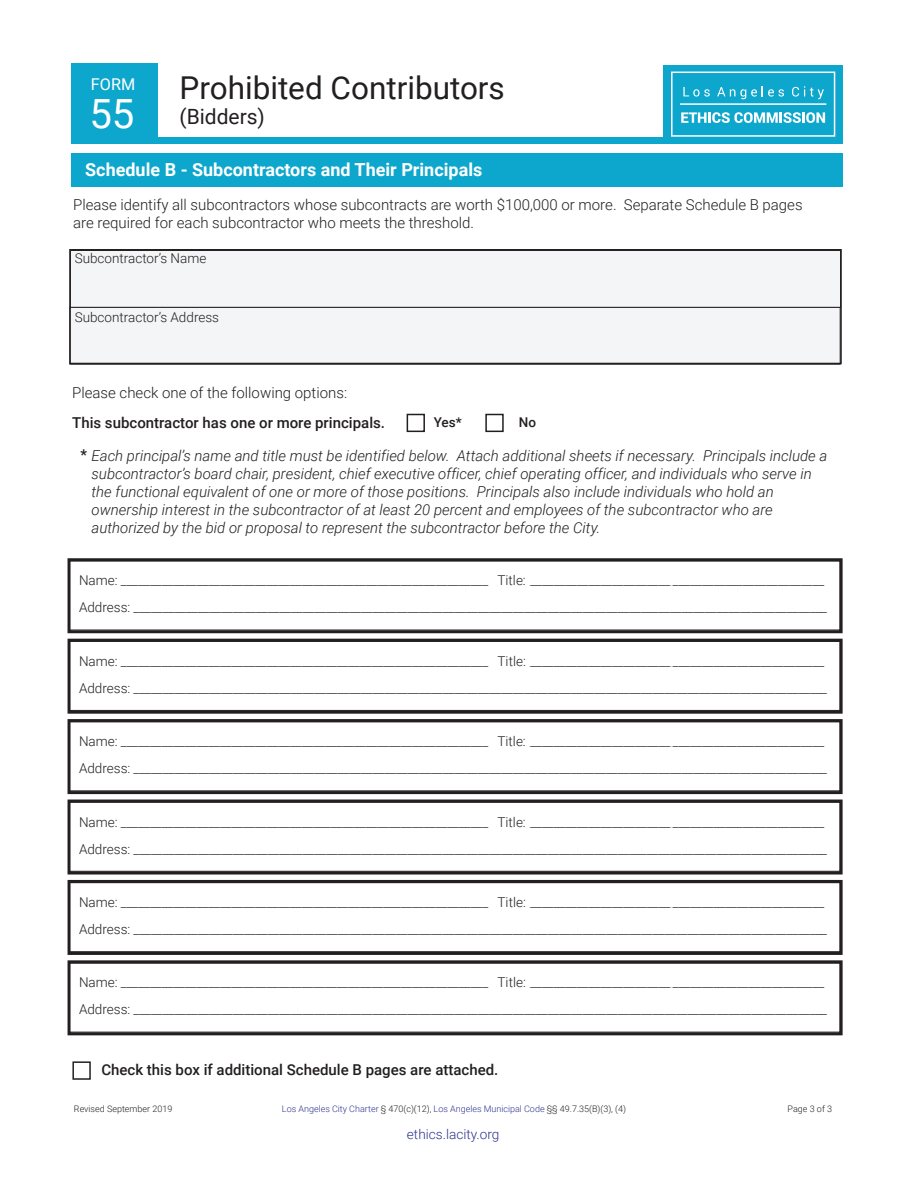
<style>
.page{position:relative;width:918px;height:1188px;background:#fff}
.page>*{position:absolute;margin:0;border:0;box-sizing:border-box;transform-origin:0 0}
.t1{font:40.2px "Roboto";color:#fff}
.t2{font:31.5px "Roboto";color:#231f20}
.t3{font:21px "Roboto";color:#231f20}
.t4{font:700 18px "Roboto";color:#fff}
.t5{font:16.2px "Roboto";color:#fff}
.t6{font:italic 300 15px/18px "Roboto";color:#231f20}
.t7{font:300 15px/18px "Roboto";color:#231f20}
.t8{font:500 15px "Roboto";color:#231f20}
.t9{font:300 13.5px/27px "Roboto";color:#231f20}
.t10{font:300 13.5px "Roboto";color:#2d3490}
.t11{font:500 13.5px "Roboto";color:#231f20}
.t12{font:300 9px "Roboto";color:#2d3490}
.t13{font:300 9px "Roboto";color:#231f20}
.t14{font:300 3px "Roboto";color:#231f20}
.s1{font-weight:500;font-style:normal}
.s2{color:#231f20}
</style>
<div class="page">
<div style="left:664px;top:65px;width:179px;height:78px;background:#0da7cd"></div>
<div style="left:671px;top:72px;width:164px;height:65px;border:2px solid #fff"></div>
<svg style="left:683px;top:87px;width:27px;height:10px"></svg>
<svg style="left:717px;top:86px;width:67px;height:13px"></svg>
<svg style="left:792px;top:86px;width:32px;height:13px"></svg>
<hr style="left:680px;top:103px;width:146px;height:2px;background:#fff">
<svg style="left:681px;top:112px;width:144px;height:11px"></svg>
<div style="left:71px;top:63px;width:87px;height:80px;background:#0da7cd"></div>
<div style="left:71px;top:137px;width:771px;height:6px;background:#0da7cd"></div>
<div style="left:71px;top:153px;width:771px;height:34px;background:#0da7cd"></div>
<div style="left:70px;top:307px;width:770px;height:57px;background:#f4f5f6"></div>
<div style="left:70px;top:250px;width:771px;height:57px;background:#f4f5f6"></div>
<div style="left:70px;top:250px;width:771px;height:58px;border:1px solid #231f20"></div>
<div style="left:69px;top:249px;width:773px;height:115px;border:2px solid #231f20"></div>
<div style="left:68px;top:558px;width:775px;height:75px;border:3px solid #231f20"></div>
<div style="left:68px;top:639px;width:775px;height:75px;border:3px solid #231f20"></div>
<div style="left:68px;top:719px;width:775px;height:75px;border:3px solid #231f20"></div>
<div style="left:68px;top:800px;width:775px;height:75px;border:3px solid #231f20"></div>
<div style="left:68px;top:880px;width:775px;height:75px;border:3px solid #231f20"></div>
<div style="left:68px;top:960px;width:775px;height:75px;border:3px solid #231f20"></div>
<div style="left:407px;top:414px;width:18px;height:18px;border:2px solid #231f20"></div>
<div style="left:485px;top:414px;width:19px;height:18px;border:2px solid #231f20"></div>
<div style="left:72px;top:1061px;width:19px;height:19px;border:2px solid #231f20"></div>
<p class="t5" style="left:91px;top:73px;width:46px">FORM</p>
<h2 class="t2" style="left:180px;top:65px;width:327px">Prohibited Contributors</h2>
<h3 class="t3" style="left:180px;top:102px;width:87px">(Bidders)</h3>
<h1 class="t1" style="left:89px;top:85px;width:47px">55</h1>
<h3 class="t4" style="left:85px;top:157px;width:399px">Schedule B - Subcontractors and Their Principals</h3>
<p class="t7" style="left:73px;top:195px;width:731px">Please identify all subcontractors whose subcontracts are worth $100,000 or more. Separate Schedule B pages are required for each subcontractor who meets the threshold.</p>
<p class="t9" style="left:75px;top:244px;width:133px">Subcontractor’s Name</p>
<p class="t9" style="left:75px;top:303px;width:146px">Subcontractor’s Address</p>
<p class="t7" style="left:72px;top:383px;width:276px">Please check one of the following options:</p>
<p class="t8" style="left:72px;top:412px;width:314px">This subcontractor has one or more principals.</p>
<p class="t11" style="left:434px;top:413px;width:29px">Yes*</p>
<p class="t11" style="left:519px;top:413px;width:19px">No</p>
<p class="t6" style="left:92px;top:446px;width:737px;text-indent:-11px"><span class="s1">*</span> Each principal’s name and title must be identified below. Attach additional sheets if necessary. Principals include a subcontractor’s board chair, president, chief executive officer, chief operating officer, and individuals who serve in the functional equivalent of one or more of those positions. Principals also include individuals who hold an ownership interest in the subcontractor of at least 20 percent and employees of the subcontractor who are authorized by the bid or proposal to represent the subcontractor before the City.</p>
<p class="t9" style="left:79px;top:566px;width:747px">Name: _______________________________________________________________ Title: ________________________ __________________________</p>
<p class="t14" style="left:529px;top:582px;width:3px">_</p>
<p class="t14" style="left:670px;top:582px;width:4px">__</p>
<p class="t9" style="left:79px;top:593px;width:750px">Address: _______________________________________________________________________________________________________________________</p>
<p class="t9" style="left:79px;top:647px;width:750px">Name: _______________________________________________________________ Title: ________________________ __________________________<br>Address: _______________________________________________________________________________________________________________________</p>
<p class="t9" style="left:79px;top:727px;width:747px">Name: _______________________________________________________________ Title: ________________________ __________________________</p>
<p class="t14" style="left:529px;top:743px;width:3px">_</p>
<p class="t14" style="left:670px;top:743px;width:4px">__</p>
<p class="t9" style="left:79px;top:754px;width:750px">Address: _______________________________________________________________________________________________________________________</p>
<p class="t9" style="left:79px;top:808px;width:750px">Name: _______________________________________________________________ Title: ________________________ __________________________<br>Address: _______________________________________________________________________________________________________________________</p>
<p class="t9" style="left:79px;top:888px;width:747px">Name: _______________________________________________________________ Title: ________________________ __________________________</p>
<p class="t14" style="left:529px;top:904px;width:3px">_</p>
<p class="t14" style="left:670px;top:904px;width:4px">__</p>
<p class="t9" style="left:79px;top:915px;width:750px">Address: _______________________________________________________________________________________________________________________</p>
<p class="t9" style="left:79px;top:969px;width:747px">Name: _______________________________________________________________ Title: ________________________ __________________________</p>
<p class="t14" style="left:529px;top:984px;width:3px">_</p>
<p class="t14" style="left:670px;top:984px;width:4px">__</p>
<p class="t9" style="left:79px;top:996px;width:750px">Address: _______________________________________________________________________________________________________________________</p>
<p class="t8" style="left:101px;top:1059px;width:399px">Check this box if additional Schedule B pages are attached.</p>
<p class="t13" style="left:74px;top:1102px;width:100px">Revised September 2019</p>
<p class="t12" style="left:282px;top:1102px;width:346px">Los Angeles City Charter <span class="s2">§ 470(c)(12),</span> Los Angeles Municipal Code <span class="s2">§§ 49.7.35(B)(3), (4)</span></p>
<p class="t13" style="left:788px;top:1102px;width:46px">Page 3 of 3</p>
<p class="t10" style="left:407px;top:1124px;width:94px">ethics.lacity.org</p>
</div>
